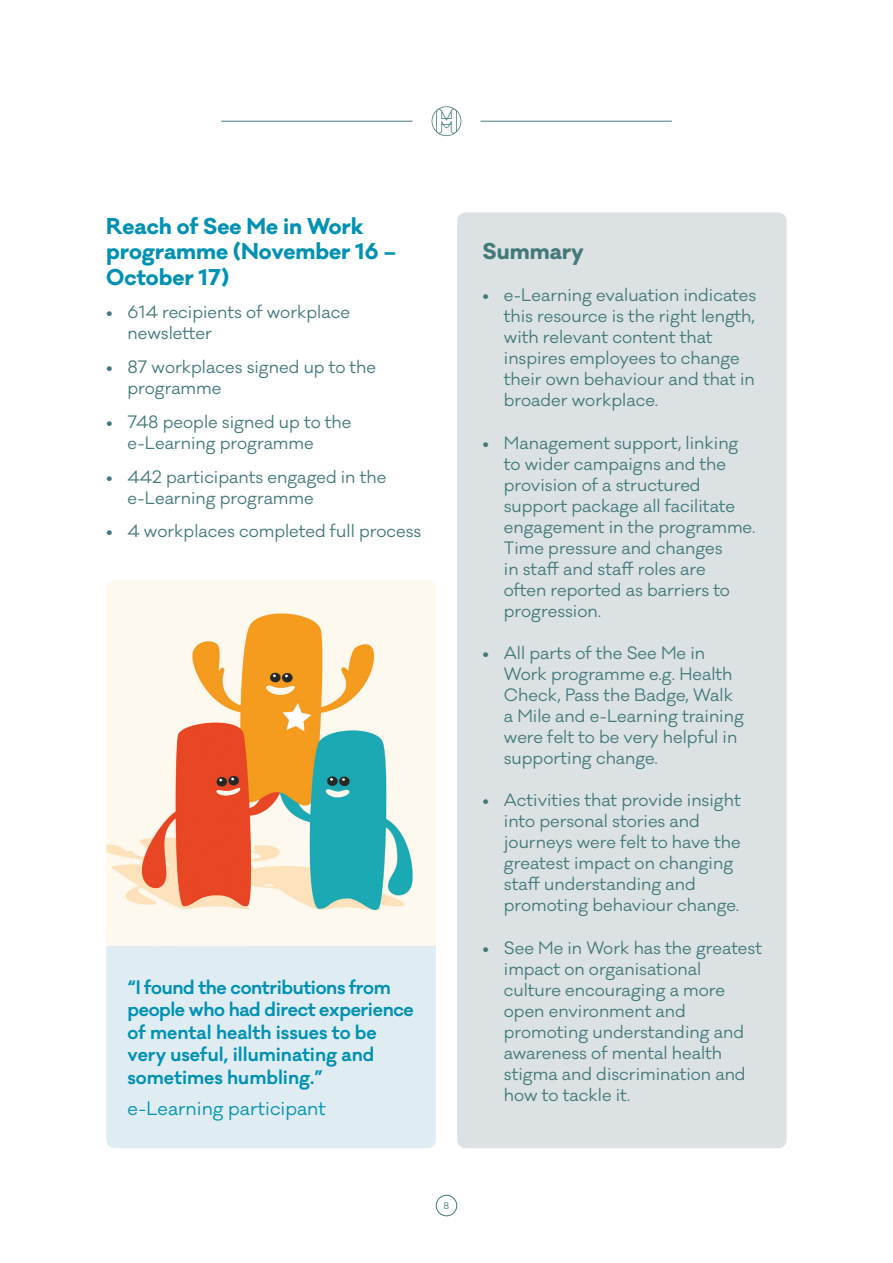
<style>
.page{position:relative;width:893px;height:1263px;background:#fff}
.page>*{position:absolute;margin:0;border:0;box-sizing:border-box;transform-origin:0 0}
.t1{font:700 21px/25.5px "Galano Classic";color:#0091b3}
.t2{font:700 21px "Galano Classic";color:#43797b}
.t3{font:600 18px/22.5px "Galano Classic";color:#0091b3}
.t4{font:18px "Galano Classic";color:#0091b3}
.t5{font:16.5px/21px "Galano Classic";color:#43797b}
.t6{font:9px "Galano Classic";color:#43797b}
</style>
<div class="page">
<div style="left:436px;top:1195px;width:21px;height:21px;border:1px solid #43797b;border-radius:50%"></div>
<hr style="left:221px;top:121px;width:191px;height:1px;background:#43797b">
<hr style="left:480px;top:121px;width:192px;height:1px;background:#43797b">
<svg style="left:432px;top:106px;width:29px;height:30px"></svg>
<div style="left:106px;top:946px;width:330px;height:202px;background:#dfedf3"></div>
<div style="left:457px;top:212px;width:330px;height:936px;background:#dce2e3;border-radius:9px"></div>
<img style="left:106px;top:580px;width:330px;height:366px">
<p class="t1" style="left:106px;top:213px;width:292px">Reach of See Me in Work programme (November 16 –<br>October 17)</p>
<p class="t5" style="left:128px;top:302px;width:224px;text-indent:-21px">• 614 recipients of workplace newsletter</p>
<p class="t5" style="left:128px;top:357px;width:250px;text-indent:-21px">• 87 workplaces signed up to the programme</p>
<p class="t5" style="left:128px;top:412px;width:225px;text-indent:-21px">• 748 people signed up to the e-Learning programme</p>
<p class="t5" style="left:128px;top:466px;width:260px;text-indent:-21px">• 442 participants engaged in the e-Learning programme</p>
<p class="t5" style="left:106px;top:521px;width:316px">• 4 workplaces completed full process</p>
<p class="t3" style="left:128px;top:976px;width:288px">“I found the contributions from people who had direct experience of mental health issues to be very useful, illuminating and sometimes humbling.”</p>
<p class="t4" style="left:128px;top:1096px;width:200px">e-Learning participant</p>
<p class="t6" style="left:444px;top:1199px;width:7px">8</p>
<p class="t2" style="left:483px;top:237px;width:103px">Summary</p>
<p class="t5" style="left:504px;top:285px;width:254px;text-indent:-21px">• e-Learning evaluation indicates this resource is the right length, with relevant content that inspires employees to change their own behaviour and that in broader workplace.</p>
<p class="t5" style="left:504px;top:432px;width:253px;text-indent:-21px">• Management support, linking to wider campaigns and the provision of a structured support package all facilitate engagement in the programme.<br>Time pressure and changes<br>in staff and staff roles are<br>often reported as barriers to progression.</p>
<p class="t5" style="left:504px;top:643px;width:242px;text-indent:-21px">• All parts of the See Me in<br>Work programme e.g. Health<br>Check, Pass the Badge, Walk a Mile and e-Learning training were felt to be very helpful in supporting change.</p>
<p class="t5" style="left:504px;top:790px;width:238px;text-indent:-21px">• Activities that provide insight into personal stories and journeys were felt to have the greatest impact on changing staff understanding and promoting behaviour change.</p>
<p class="t5" style="left:504px;top:937px;width:260px;text-indent:-21px">• See Me in Work has the greatest impact on organisational culture encouraging a more open environment and promoting understanding and awareness of mental health stigma and discrimination and how to tackle it.</p>
</div>
